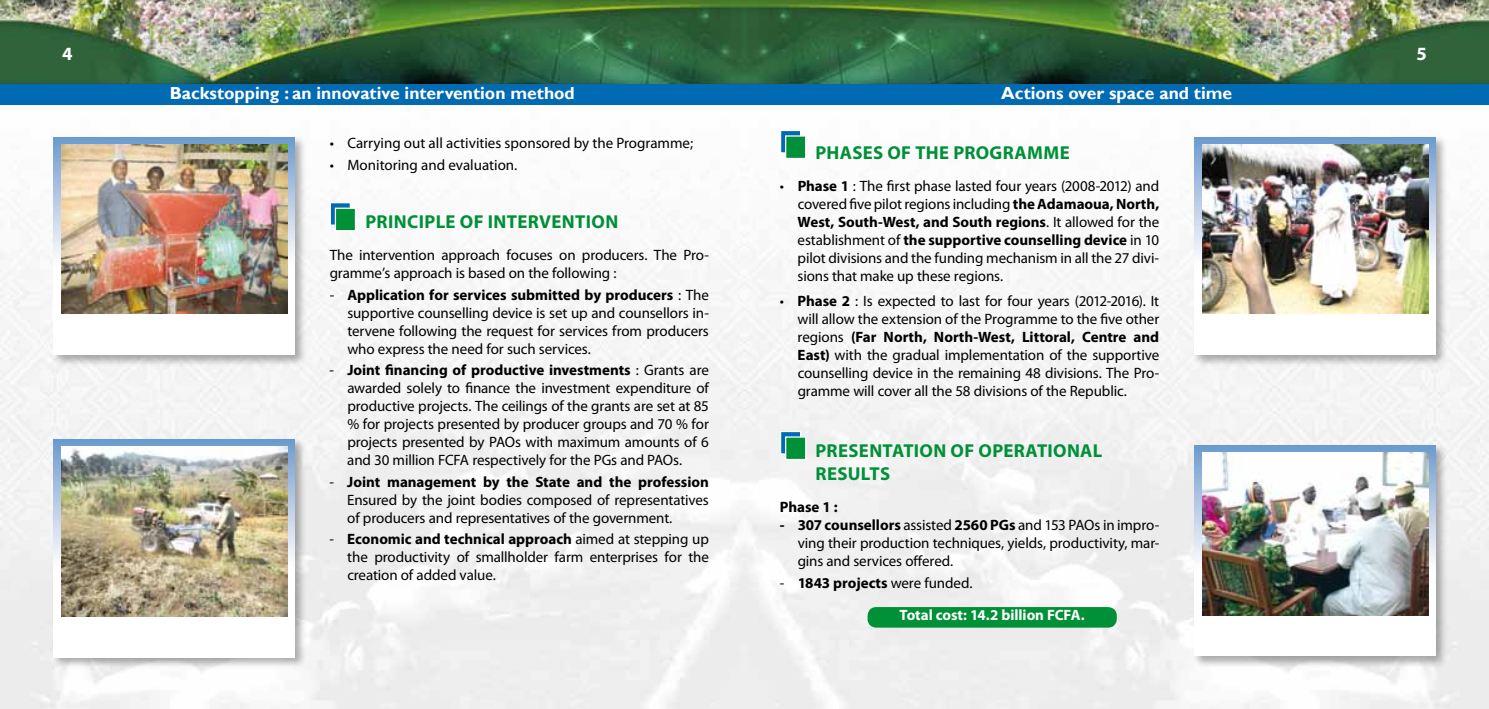
<style>
.page{position:relative;width:1489px;height:709px;background:#fff}
.page>*{position:absolute;margin:0;border:0;box-sizing:border-box;transform-origin:0 0}
.t1{font:700 18.75px/22.5px "Myriad Pro";letter-spacing:.02em;color:#009037}
.t2{font:700 18.75px "Myriad Pro";color:#fff}
.t3{font:700 17.5px "Gill Sans";color:#fff}
.t4{font:15px/18px "Myriad Pro";letter-spacing:-.005em;color:#000;text-align:justify}
.t5{font:700 15px/32.1px "Myriad Pro";color:#fff}
.t6{font:700 15px "Myriad Pro";color:#000}
.s1{font-weight:700}
.s2{font-weight:400;color:#000}
.s3{color:#000}
</style>
<div class="page">
<img style="left:0;top:0;width:1488px;height:709px">
<div style="left:0;top:85px;width:744px;height:20px;background:#006ab3"></div>
<div style="left:744px;top:85px;width:744px;height:20px;background:#006ab3"></div>
<div style="left:52px;top:135px;width:255px;height:232px;background:#000;opacity:.32"></div>
<svg style="left:53px;top:137px;width:241px;height:217px"></svg>
<img style="left:61px;top:144px;width:226px;height:170px">
<div style="left:1192px;top:135px;width:255px;height:232px;background:#000;opacity:.32"></div>
<svg style="left:1194px;top:137px;width:241px;height:217px"></svg>
<img style="left:1202px;top:144px;width:226px;height:170px">
<div style="left:52px;top:438px;width:255px;height:231px;background:#000;opacity:.32"></div>
<svg style="left:53px;top:439px;width:241px;height:218px"></svg>
<img style="left:61px;top:447px;width:226px;height:169px">
<div style="left:1192px;top:444px;width:255px;height:223px;background:#000;opacity:.32"></div>
<svg style="left:1194px;top:445px;width:241px;height:211px"></svg>
<img style="left:1202px;top:452px;width:226px;height:163px">
<svg style="left:330px;top:202px;width:21px;height:24px"></svg>
<div style="left:335px;top:207px;width:21px;height:24px;background:#009037;border:1px solid #fff"></div>
<div style="left:780px;top:130px;width:21px;height:23px;background:#006ab3;border:1px solid #fff"></div>
<div style="left:785px;top:135px;width:21px;height:24px;background:#009037;border:1px solid #fff"></div>
<div style="left:780px;top:431px;width:21px;height:23px;background:#006ab3;border:1px solid #fff"></div>
<div style="left:785px;top:436px;width:21px;height:24px;background:#009037;border:1px solid #fff"></div>
<div style="left:867px;top:607px;width:249px;height:20px;background:#009037;border-radius:9px"></div>
<p class="t2" style="left:62px;top:42px;width:12px">4</p>
<p class="t2" style="left:1416px;top:42px;width:12px">5</p>
<p class="t3" style="left:170px;top:83px;width:406px">Backstopping : an innovative intervention method</p>
<p class="t3" style="left:1001px;top:83px;width:232px">Actions over space and time</p>
<p class="t4" style="left:330px;top:134px;width:365px">• Carrying out all activities sponsored by the Programme;</p>
<p class="t4" style="left:330px;top:156px;width:189px">• Monitoring and evaluation.</p>
<p class="t1" style="left:365px;top:210px;width:254px">Principle of intervention</p>
<p class="t4" style="left:330px;top:246px;width:381px">The intervention approach focuses on producers. The Pro&shy;gramme’s approach is based on the following :</p>
<p class="t4" style="left:347px;top:285px;width:363px;text-indent:-18px">- <span class="s1">Application for services submitted by producers</span> : The supportive counselling device is set up and counsellors in&shy;tervene following the request for services from producers who express the need for such services.</p>
<p class="t4" style="left:347px;top:361px;width:363px;text-indent:-18px">- <span class="s1">Joint financing of productive investments</span> : Grants are awarded solely to finance the investment expenditure of productive projects. The ceilings of the grants are set at 85 % for projects presented by producer groups and 70 % for projects presented by PAOs with maximum amounts of 6 and 30 million FCFA respectively for the PGs and PAOs.</p>
<p class="t4" style="left:347px;top:472px;width:363px;text-indent:-18px">- <span class="s1">Joint management by the State and the profession </span>Ensured by the joint bodies composed of representatives of producers and representatives of the government.</p>
<p class="t4" style="left:347px;top:530px;width:363px;text-indent:-18px">- <span class="s1">Economic and technical approach</span> aimed at stepping up the productivity of smallholder farm enterprises for the creation of added value.</p>
<p class="t1" style="left:815px;top:140px;width:256px">Phases of the Programm e</p>
<p class="t4" style="left:797px;top:176px;width:363px;text-indent:-18px">• <span class="s1">Phase 1</span> : The first phase lasted four years (2008-2012) and covered five pilotregions including <span class="s1">the Adamaoua, North, West, South-West, and South regions</span>. It allowed for the establishment of <span class="s1">the supportive counselling device</span> in 10 pilot divisions and the funding mechanism in all the 27 divi&shy;sions that make up these regions.</p>
<p class="t4" style="left:797px;top:291px;width:363px;text-indent:-18px">• <span class="s1">Phase 2</span> : Is expected to last for four years (2012-2016). It will allow the extension of the Programme to the five other regions <span class="s1">(Far North, North-West, Littoral, Centre and East)</span> with the gradual implementation of the supportive counselling device in the remaining 48 divisions. The Pro&shy;gramme will cover all the 58 divisions of the Republic.</p>
<p class="t1" style="left:815px;top:439px;width:288px">Presentation of operational results</p>
<p class="t6" style="left:780px;top:497px;width:59px">Phase 1 :</p>
<p class="t4" style="left:797px;top:516px;width:363px;text-indent:-18px"><span class="s1">- 307 counsellors</span> assisted <span class="s1">2560 PGs</span> and 153 PAOs in impro&shy;ving their production techniques, yields, productivity, mar&shy;gins and services offered.</p>
<p class="t5" style="left:899px;top:566px;width:157px;text-indent:-119px"><span class="s2">-</span> <span class="s3">1843 projects</span> <span class="s2">were funded.<br></span>Total cost: 14.2 billion FCFA</p>
<p class="t5" style="left:1080px;top:598px;width:5px">.</p>
</div>
